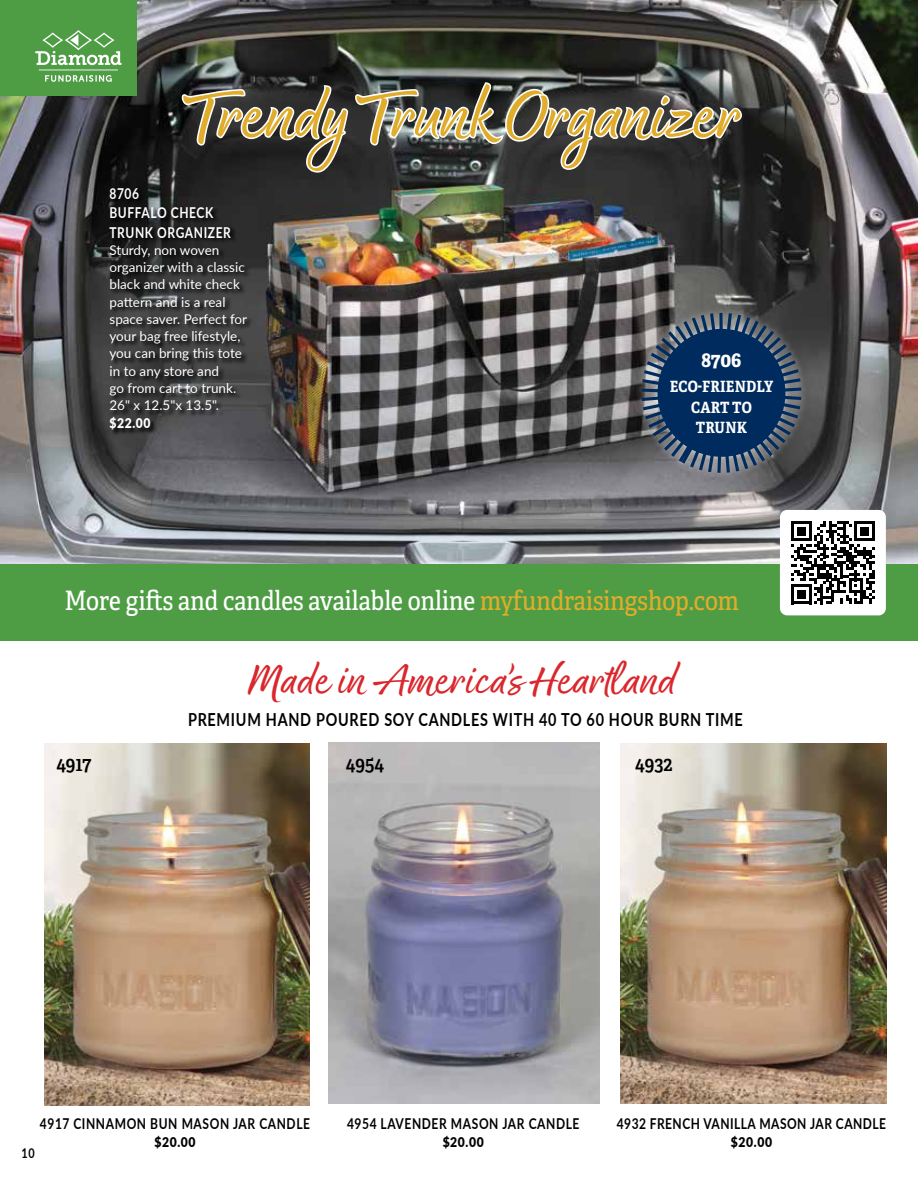
<style>
.page{position:relative;width:918px;height:1188px;background:#fff}
.page>*{position:absolute;margin:0;border:0;box-sizing:border-box;transform-origin:0 0}
.t1{font:expanded 75.9px "Good Karma Smooth";color:#e0ac2c;scale:.9 1}
.t2{font:expanded 48.3px "Good Karma Smooth";color:#d9272d;scale:.9 1}
.t3{font:26.7px "Adelle Condensed";color:#fff}
.t4{font:600 21px "Adelle Condensed";letter-spacing:-.005em;color:#000}
.t5{font:700 21px "Adelle Condensed";color:#fff}
.t6{font:700 18px "Lato";letter-spacing:.05em;color:#000;scale:.8 1}
.t7{font:700 15.45px/20.1px "Adelle Condensed";letter-spacing:.01em;color:#fff;text-align:center}
.t8{font:700 15px "Lato";letter-spacing:.05em;color:#000;scale:.8 1}
.t9{font:700 15px/19.5px "Lato";letter-spacing:.05em;color:#fff;scale:.8 1}
.t10{font:13.5px/17.2px "Lato";color:#fff}
.t11{font:900 13.5px "Lato";letter-spacing:.05em;color:#000;scale:.9 1}
.t12{font:900 13.5px "Lato";color:#fff;scale:.9 1}
.t13{font:700 13.5px "Lato";color:#000;scale:.8 1}
.s1{color:#e0ac2c}
</style>
<div class="page">
<img style="left:328px;top:742px;width:271px;height:362px">
<img style="left:620px;top:743px;width:266px;height:361px">
<img style="left:45px;top:743px;width:265px;height:363px">
<img style="left:0;top:0;width:918px;height:564px">
<div style="left:0;top:564px;width:918px;height:77px;background:#4e9d45"></div>
<div style="left:780px;top:510px;width:106px;height:105px;background:#fff;border-radius:7px"></div>
<svg style="left:791px;top:521px;width:83px;height:83px"></svg>
<svg style="left:109px;top:187px;width:145px;height:249px;background:#343434"></svg>
<div style="left:0;top:0;width:136px;height:95px;background:#4e9d45"></div>
<svg style="left:35px;top:30px;width:87px;height:52px"></svg>
<div style="left:635px;top:306px;width:173px;height:173px;background:#fff;opacity:.75"></div>
<svg style="left:638px;top:310px;width:167px;height:166px;background:#575f68"></svg>
<div style="left:658px;top:329px;width:127px;height:128px;background:#002b5e;border-radius:50%"></div>
<svg style="left:169px;top:78px;width:572px;height:96px"></svg>
<h1 class="t1" style="left:185px;top:72px;width:618px">Trendy Trunk Organizer</h1>
<p class="t9" style="left:110px;top:183px;width:153px">8706<br>BUFFALO CHECK<br>TRUNK ORGANIZER</p>
<p class="t10" style="left:110px;top:241px;width:139px">Sturdy, non woven organizer with a classic black and white check pattern and is a real space saver. Perfect for your bag free lifestyle, you can bring this tote in to any store and<br>go from cart to trunk.<br>26" x 12.5"x 13.5".</p>
<p class="t12" style="left:110px;top:413px;width:47px">$22.00</p>
<h3 class="t5" style="left:702px;top:347px;width:41px">8706</h3>
<p class="t7" style="left:670px;top:377px;width:105px">ECO-FRIENDLY<br>CART TO<br>TRUNK</p>
<h3 class="t3" style="left:65px;top:584px;width:675px">More gifts and candles available online <span class="s1">myfundraisingshop.com</span></h3>
<h2 class="t2" style="left:249px;top:652px;width:476px">Made in America’s Heartland</h2>
<h3 class="t6" style="left:188px;top:706px;width:695px">PREMIUM HAND POURED SOY CANDLES WITH 40 TO 60 HOUR BURN TIME</h3>
<h3 class="t4" style="left:56px;top:750px;width:36px">4917</h3>
<h3 class="t4" style="left:346px;top:750px;width:40px">4954</h3>
<h3 class="t4" style="left:635px;top:750px;width:39px">4932</h3>
<p class="t8" style="left:40px;top:1112px;width:339px">4917 CINNAMON BUN MASON JAR CANDLE</p>
<p class="t11" style="left:154px;top:1132px;width:47px">$20.00</p>
<p class="t13" style="left:22px;top:1143px;width:18px">10</p>
<p class="t8" style="left:347px;top:1112px;width:292px">4954 LAVENDER MASON JAR CANDLE</p>
<p class="t11" style="left:443px;top:1132px;width:47px">$20.00</p>
<p class="t8" style="left:617px;top:1112px;width:338px">4932 FRENCH VANILLA MASON JAR CANDLE</p>
<p class="t11" style="left:731px;top:1132px;width:47px">$20.00</p>
</div>
